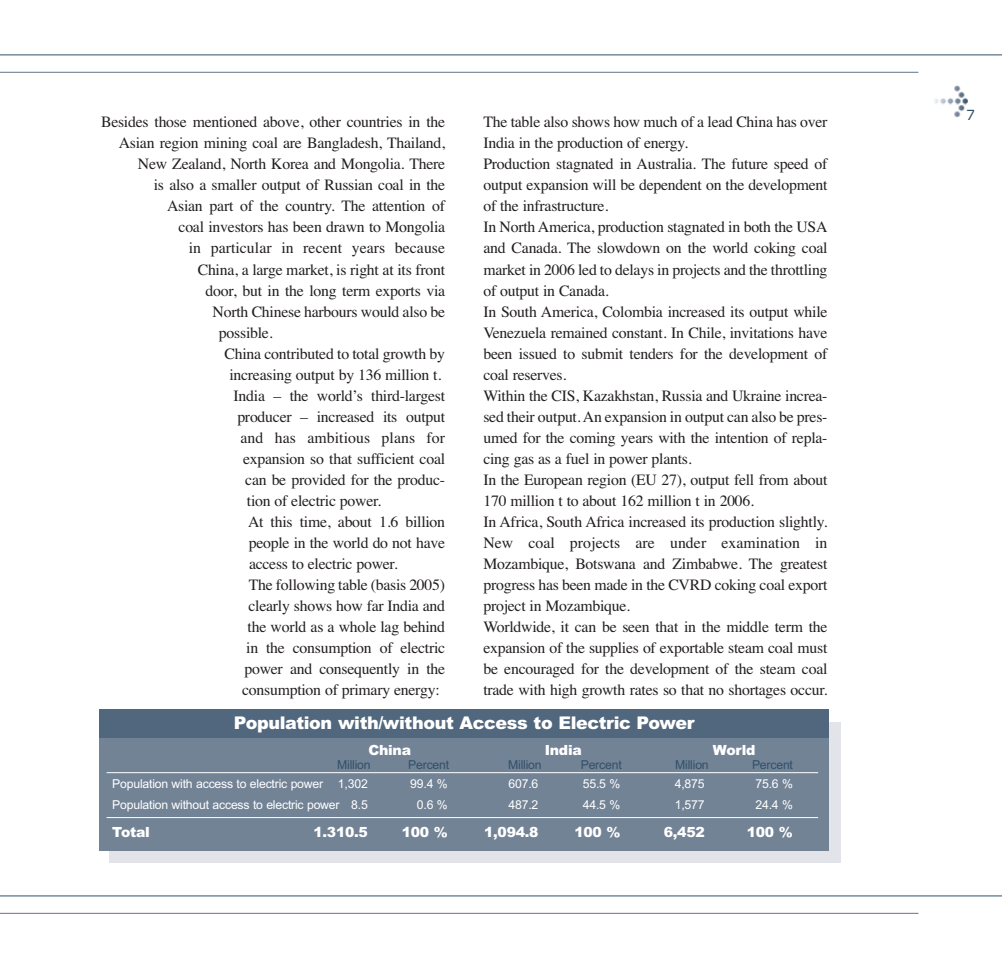
<style>
.page{position:relative;width:1003px;height:968px;background:#fff}
.page>*{position:absolute;margin:0;border:0;box-sizing:border-box;transform-origin:0 0}
.t1{font:900 17.5px "Arial";letter-spacing:-.02em;color:#fff}
.t2{font:15.75px/21px "Times";letter-spacing:-.015em;color:#231f20}
.t3{font:15.75px "Times";letter-spacing:.005em;color:#231f20}
.t4{font:900 14px "Arial";letter-spacing:-.02em;color:#fff}
.t5{font:14px "Verdana";color:#305068}
.t6{font:12.25px "Arial MS";letter-spacing:-.015em;color:#fff}
.t7{font:12.25px "Arial MS";letter-spacing:-.015em;color:#305068}
</style>
<div class="page">
<img style="left:935px;top:85px;width:33px;height:33px">
<hr style="left:0;top:912px;width:918px;height:1px;background:#627589">
<hr style="left:0;top:895px;width:1001px;height:1px;background:#305068">
<hr style="left:0;top:72px;width:918px;height:1px;background:#627589">
<hr style="left:0;top:54px;width:1001px;height:1px;background:#305068">
<div style="left:109px;top:722px;width:731px;height:140px;background:#e2e4e9"></div>
<div style="left:99px;top:715px;width:729px;height:135px;background:#738396"></div>
<hr style="left:106px;top:772px;width:711px;height:1px;background:#fff">
<hr style="left:106px;top:817px;width:711px;height:1px;background:#fff">
<div style="left:99px;top:709px;width:729px;height:28px;background:#51677d"></div>
<p class="t2" style="left:101px;top:113px;width:345px">Besides those mentioned above, other countries in the</p>
<p class="t2" style="left:119px;top:134px;width:328px">Asian region mining coal are Bangladesh, Thailand,</p>
<p class="t2" style="left:138px;top:155px;width:308px">New Zealand, North Korea and Mongolia. There</p>
<p class="t2" style="left:154px;top:176px;width:293px">is also a smaller output of Russian coal in the</p>
<p class="t2" style="left:167px;top:197px;width:279px">Asian part of the country. The attention of</p>
<p class="t2" style="left:178px;top:218px;width:268px">coal investors has been drawn to Mongolia</p>
<p class="t3" style="left:189px;top:242px;width:258px">in particular in recent years because</p>
<p class="t2" style="left:198px;top:260px;width:249px">China, a large market, is right at its front</p>
<p class="t2" style="left:205px;top:281px;width:241px">door, but in the long term exports via</p>
<p class="t2" style="left:212px;top:302px;width:234px">North Chinese harbours would also be</p>
<p class="t2" style="left:219px;top:323px;width:55px">possible.</p>
<p class="t2" style="left:224px;top:344px;width:222px">China contributed to total growth by</p>
<p class="t2" style="left:229px;top:365px;width:213px">increasing output by 136 million t.</p>
<p class="t2" style="left:233px;top:386px;width:213px">India – the world’s third-largest</p>
<p class="t2" style="left:237px;top:407px;width:209px">producer – increased its output</p>
<p class="t3" style="left:240px;top:431px;width:206px">and has ambitious plans for</p>
<p class="t2" style="left:243px;top:449px;width:203px">expansion so that sufficient coal</p>
<p class="t2" style="left:245px;top:470px;width:201px">can be provided for the produc-</p>
<p class="t2" style="left:247px;top:491px;width:136px">tion of electric power.</p>
<p class="t2" style="left:248px;top:512px;width:198px">At this time, about 1.6 billion</p>
<p class="t2" style="left:248px;top:533px;width:198px">people in the world do not have</p>
<p class="t2" style="left:249px;top:554px;width:150px">access to electric power.</p>
<p class="t2" style="left:249px;top:575px;width:198px">The following table (basis 2005)</p>
<p class="t2" style="left:248px;top:596px;width:198px">clearly shows how far India and</p>
<p class="t2" style="left:247px;top:617px;width:199px">the world as a whole lag behind</p>
<p class="t2" style="left:246px;top:638px;width:200px">in the consumption of electric</p>
<p class="t2" style="left:244px;top:659px;width:202px">power and consequently in the</p>
<p class="t2" style="left:242px;top:680px;width:199px">consumption of primary energy:</p>
<p class="t2" style="left:483px;top:113px;width:345px">The table also shows how much of a lead China has over India in the production of energy.<br>Production stagnated in Australia. The future speed of output expansion will be dependent on the development of the infrastructure.<br>In North America, production stagnated in both the USA and Canada. The slowdown on the world coking coal market in 2006 led to delays in projects and the throttling of output in Canada.<br>In South America, Colombia increased its output while Venezuela remained constant. In Chile, invitations have been issued to submit tenders for the development of coal reserves.<br>Within the CIS, Kazakhstan, Russia and Ukraine increa&shy;sed their output. An expansion in output can also be pres&shy;umed for the coming years with the intention of repla&shy;cing gas as a fuel in power plants.<br>In the European region (EU 27), output fell from about 170 million t to about 162 million t in 2006.<br>In Africa, South Africa increased its production slightly.<br>New coal projects are under examination in Mozambique, Botswana and Zimbabwe. The greatest progress has been made in the CVRD coking coal export project in Mozambique.<br>Worldwide, it can be seen that in the middle term the expansion of the supplies of exportable steam coal must be encouraged for the development of the steam coal trade with high growth rates so that no shortages occur.</p>
<p class="t1" style="left:234px;top:716px;width:462px">Population with/without Access to Electric Power</p>
<p class="t4" style="left:368px;top:744px;width:44px">China</p>
<p class="t4" style="left:544px;top:744px;width:39px">India</p>
<p class="t4" style="left:712px;top:744px;width:44px">World</p>
<p class="t7" style="left:337px;top:759px;width:35px">Million</p>
<p class="t7" style="left:408px;top:759px;width:42px">Percent</p>
<p class="t7" style="left:508px;top:759px;width:35px">Million</p>
<p class="t7" style="left:580px;top:759px;width:42px">Percent</p>
<p class="t7" style="left:675px;top:759px;width:35px">Million</p>
<p class="t7" style="left:751px;top:759px;width:42px">Percent</p>
<p class="t6" style="left:112px;top:779px;width:257px">Population with access to electric power 1,302</p>
<p class="t6" style="left:410px;top:779px;width:39px">99.4 %</p>
<p class="t6" style="left:508px;top:779px;width:31px">607.6</p>
<p class="t6" style="left:582px;top:779px;width:39px">55.5 %</p>
<p class="t6" style="left:674px;top:779px;width:31px">4,875</p>
<p class="t6" style="left:755px;top:779px;width:39px">75.6 %</p>
<p class="t6" style="left:112px;top:800px;width:257px">Population without access to electric power 8.5</p>
<p class="t6" style="left:417px;top:800px;width:32px">0.6 %</p>
<p class="t6" style="left:508px;top:800px;width:31px">487.2</p>
<p class="t6" style="left:582px;top:800px;width:39px">44.5 %</p>
<p class="t6" style="left:674px;top:800px;width:31px">1,577</p>
<p class="t6" style="left:755px;top:800px;width:39px">24.4 %</p>
<p class="t4" style="left:112px;top:826px;width:39px">Total</p>
<p class="t4" style="left:313px;top:826px;width:56px">1.310.5</p>
<p class="t4" style="left:401px;top:826px;width:48px">100 %</p>
<p class="t4" style="left:484px;top:826px;width:56px">1,094.8</p>
<p class="t4" style="left:574px;top:826px;width:48px">100 %</p>
<p class="t4" style="left:663px;top:826px;width:42px">6,452</p>
<p class="t4" style="left:746px;top:826px;width:48px">100 %</p>
<p class="t5" style="left:965px;top:109px;width:10px">7</p>
</div>
